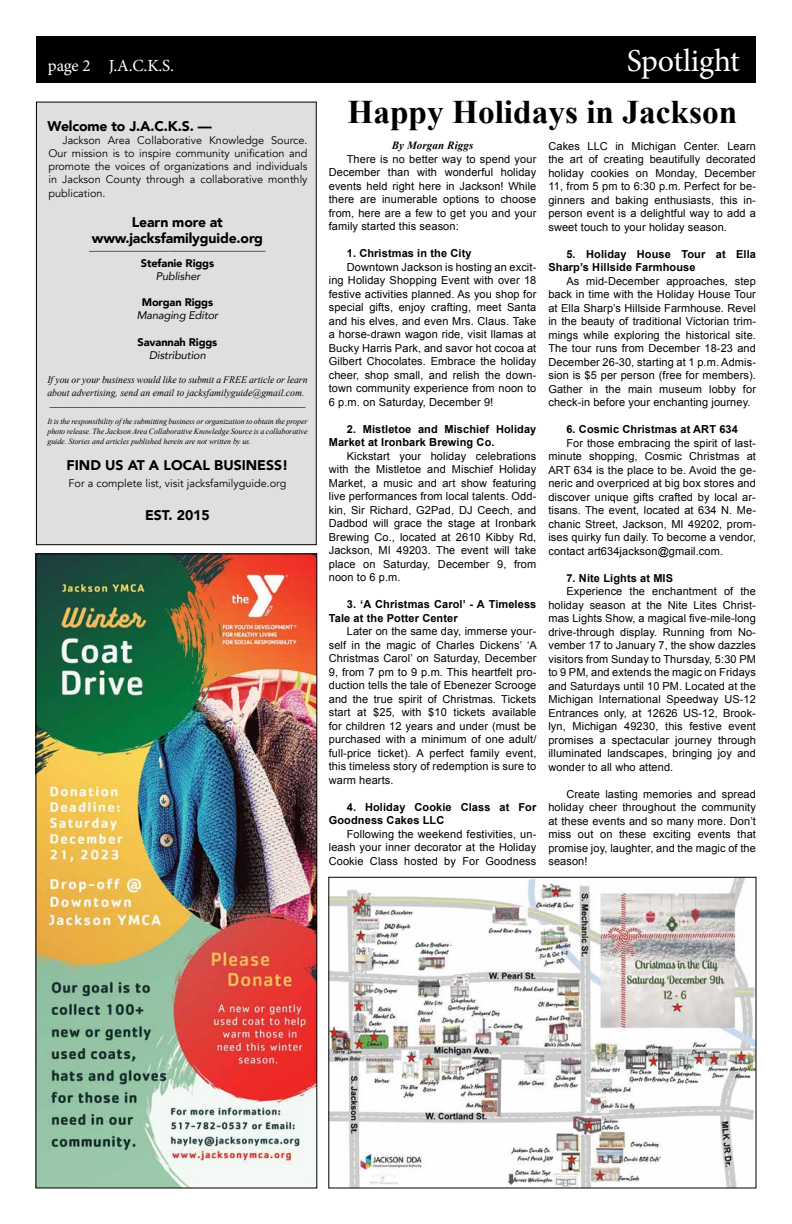
<style>
.page{position:relative;width:792px;height:1224px;background:#fff}
.page>*{position:absolute;margin:0;border:0;box-sizing:border-box;transform-origin:0 0}
.t1{font:700 33px "Times New Roman";color:#000}
.t2{font:32px "Minion Pro";letter-spacing:-.01em;color:#fff}
.t3{font:17px "Minion Pro";color:#fff}
.t4{font:900 14px/16.8px "Avenir";letter-spacing:-.01em;color:#000;text-align:center}
.t5{font:11.6px "Times New Roman";color:#000}
.t6{font:11.6px "Avenir";color:#000}
.t7{font:11px/13.5px "Arial";letter-spacing:.01em;color:#000;text-align:justify}
.t8{font:700 11px/13.5px "Arial";letter-spacing:.01em;color:#000}
.t9{font:11px/13.2px "Avenir";color:#000;text-align:justify}
.t10{font:900 11px "Avenir";letter-spacing:-.01em;color:#000}
.t11{font:italic 11px "Avenir";letter-spacing:-.01em;color:#000}
.t12{font:italic 700 11px "Times New Roman";letter-spacing:.01em;color:#000}
.t13{font:italic 10px/13.2px "Times New Roman";color:#000}
.t14{font:italic 8px/9.6px "Times New Roman";letter-spacing:-.01em;color:#000;text-align:justify}
.s1{font-size:12px}
</style>
<div class="page">
<div style="left:36px;top:36px;width:720px;height:47px;background:#000"></div>
<div style="left:36px;top:102px;width:280px;height:443px;background:#dddfe0"></div>
<div style="left:36px;top:102px;width:281px;height:443px;border:1px solid #000"></div>
<img style="left:37px;top:555px;width:278px;height:631px">
<div style="left:35px;top:553px;width:282px;height:635px;border:1px solid #000"></div>
<img style="left:330px;top:879px;width:424px;height:307px">
<div style="left:328px;top:877px;width:428px;height:311px;border:1px solid #000"></div>
<h3 class="t3" style="left:48px;top:54px;width:128px">page 2 J.A.C.K.S.</h3>
<h2 class="t2" style="left:627px;top:39px;width:115px">Spotlight</h2>
<p class="t4" style="left:47px;top:117px;width:166px">Welcome to J.A.C.K.S. —</p>
<p class="t9" style="left:48px;top:134px;width:261px;text-indent:14px">Jackson Area Collaborative Knowledge Source.<br>Our mission is to inspire community unification and promote the voices of organizations and individuals in Jackson County through a collaborative monthly publication.</p>
<p class="t4" style="left:92px;top:213px;width:173px">Learn more at www.jacksfamilyguide.org</p>
<p class="t6" style="left:89px;top:240px;width:178px"><span class="s1">_</span>______________________________</p>
<p class="t10" style="left:141px;top:253px;width:75px">Stefanie Riggs</p>
<p class="t11" style="left:156px;top:269px;width:46px">Publisher</p>
<p class="t10" style="left:142px;top:293px;width:73px">Morgan Riggs</p>
<p class="t11" style="left:137px;top:309px;width:83px">Managing Editor</p>
<p class="t10" style="left:138px;top:333px;width:81px">Savannah Riggs</p>
<p class="t11" style="left:149px;top:348px;width:58px">Distribution</p>
<p class="t13" style="left:47px;top:373px;width:262px">If you or your business would like to submit a FREE article or learn about advertising, send an email to jacksfamilyguide@gmail.com.</p>
<p class="t5" style="left:50px;top:394px;width:257px">_____________________________________________</p>
<p class="t14" style="left:47px;top:417px;width:262px">It is the responsibility of the submitting business or organization to obtain the proper photo release. The Jackson Area Collaborative Knowledge Source is a collaborative guide. Stories and articles published herein are not written by us.</p>
<p class="t4" style="left:67px;top:456px;width:223px">FIND US AT A LOCAL BUSINESS!</p>
<p class="t9" style="left:69px;top:477px;width:219px">For a complete list, visit jacksfamilyguide.org</p>
<p class="t4" style="left:145px;top:507px;width:66px">EST. 2015</p>
<h1 class="t1" style="left:347px;top:89px;width:391px">Happy Holidays in Jackson</h1>
<p class="t12" style="left:392px;top:138px;width:83px">By Morgan Riggs</p>
<p class="t7" style="left:329px;top:152px;width:209px;text-indent:18px">There is no better way to spend your December than with wonderful holiday events held right here in Jackson! While there are inumerable options to choose from, here are a few to get you and your family started this season:</p>
<p class="t8" style="left:347px;top:247px;width:126px">1. Christmas in the City</p>
<p class="t7" style="left:329px;top:260px;width:209px;text-indent:18px">Downtown Jackson is hosting an excit&shy;ing Holiday Shopping Event with over 18 festive activities planned. As you shop for special gifts, enjoy crafting, meet Santa and his elves, and even Mrs. Claus. Take a horse-drawn wagon ride, visit llamas at Bucky Harris Park, and savor hot cocoa at Gilbert Chocolates. Embrace the holiday cheer, shop small, and relish the down&shy;town community experience from noon to 6 p.m. on Saturday, December 9!</p>
<p class="t8" style="left:329px;top:423px;width:209px;text-indent:18px">2. Mistletoe and Mischief Holiday<br>Market at Ironbark Brewing Co.</p>
<p class="t7" style="left:329px;top:449px;width:209px;text-indent:18px">Kickstart your holiday celebrations with the Mistletoe and Mischief Holiday Market, a music and art show featuring live performances from local talents. Odd&shy;kin, Sir Richard, G2Pad, DJ Ceech, and Dadbod will grace the stage at Ironbark Brewing Co., located at 2610 Kibby Rd, Jackson, MI 49203. The event will take place on Saturday, December 9, from noon to 6 p.m.</p>
<p class="t8" style="left:329px;top:598px;width:209px;text-indent:18px">3. ‘A Christmas Carol’ - A Timeless<br>Tale at the Potter Center</p>
<p class="t7" style="left:329px;top:625px;width:210px;text-indent:18px">Later on the same day, immerse your&shy;self in the magic of Charles Dickens’ ‘A Christmas Carol’ on Saturday, December 9, from 7 pm to 9 p.m. This heartfelt pro&shy;duction tells the tale of Ebenezer Scrooge and the true spirit of Christmas. Tickets start at $25, with $10 tickets available for children 12 years and under (must be purchased with a minimum of one adult/ full-price ticket). A perfect family event, this timeless story of redemption is sure to warm hearts.</p>
<p class="t8" style="left:329px;top:801px;width:209px;text-indent:18px">4. Holiday Cookie Class at For<br>Goodness Cakes LLC</p>
<p class="t7" style="left:329px;top:827px;width:209px;text-indent:18px">Following the weekend festivities, un&shy;leash your inner decorator at the Holiday Cookie Class hosted by For Goodness</p>
<p class="t7" style="left:548px;top:139px;width:209px">Cakes LLC in Michigan Center. Learn the art of creating beautifully decorated holiday cookies on Monday, December 11, from 5 pm to 6:30 p.m. Perfect for be&shy;ginners and baking enthusiasts, this in&shy;person event is a delightful way to add a sweet touch to your holiday season.</p>
<p class="t8" style="left:548px;top:248px;width:209px;text-indent:18px">5. Holiday House Tour at Ella<br>Sharp’s Hillside Farmhouse</p>
<p class="t7" style="left:548px;top:274px;width:209px;text-indent:18px">As mid-December approaches, step back in time with the Holiday House Tour at Ella Sharp’s Hillside Farmhouse. Revel in the beauty of traditional Victorian trim&shy;mings while exploring the historical site.<br>The tour runs from December 18-23 and December 26-30, starting at 1 p.m. Admis&shy;sion is $5 per person (free for members).<br>Gather in the main museum lobby for check-in before your enchanting journey.</p>
<p class="t8" style="left:566px;top:423px;width:173px">6. Cosmic Christmas at ART 634</p>
<p class="t7" style="left:548px;top:436px;width:209px;text-indent:18px">For those embracing the spirit of last&shy;minute shopping, Cosmic Christmas at ART 634 is the place to be. Avoid the ge&shy;neric and overpriced at big box stores and discover unique gifts crafted by local ar&shy;tisans. The event, located at 634 N. Me&shy;chanic Street, Jackson, MI 49202, prom&shy;ises quirky fun daily. To become a vendor, contact art634jackson@gmail.com.</p>
<p class="t8" style="left:566px;top:572px;width:108px">7. Nite Lights at MIS</p>
<p class="t7" style="left:548px;top:585px;width:209px;text-indent:18px">Experience the enchantment of the holiday season at the Nite Lites Christ&shy;mas Lights Show, a magical five-mile-long drive-through display. Running from No&shy;vember 17 to January 7, the show dazzles visitors from Sunday to Thursday, 5:30 PM to 9 PM, and extends the magic on Fridays and Saturdays until 10 PM. Located at the Michigan International Speedway US-12<br>Entrances only, at 12626 US-12, Brook&shy;lyn, Michigan 49230, this festive event promises a spectacular journey through illuminated landscapes, bringing joy and wonder to all who attend.</p>
<p class="t7" style="left:548px;top:787px;width:209px;text-indent:18px">Create lasting memories and spread holiday cheer throughout the community at these events and so many more. Don’t miss out on these exciting events that promise joy, laughter, and the magic of the season!</p>
</div>
